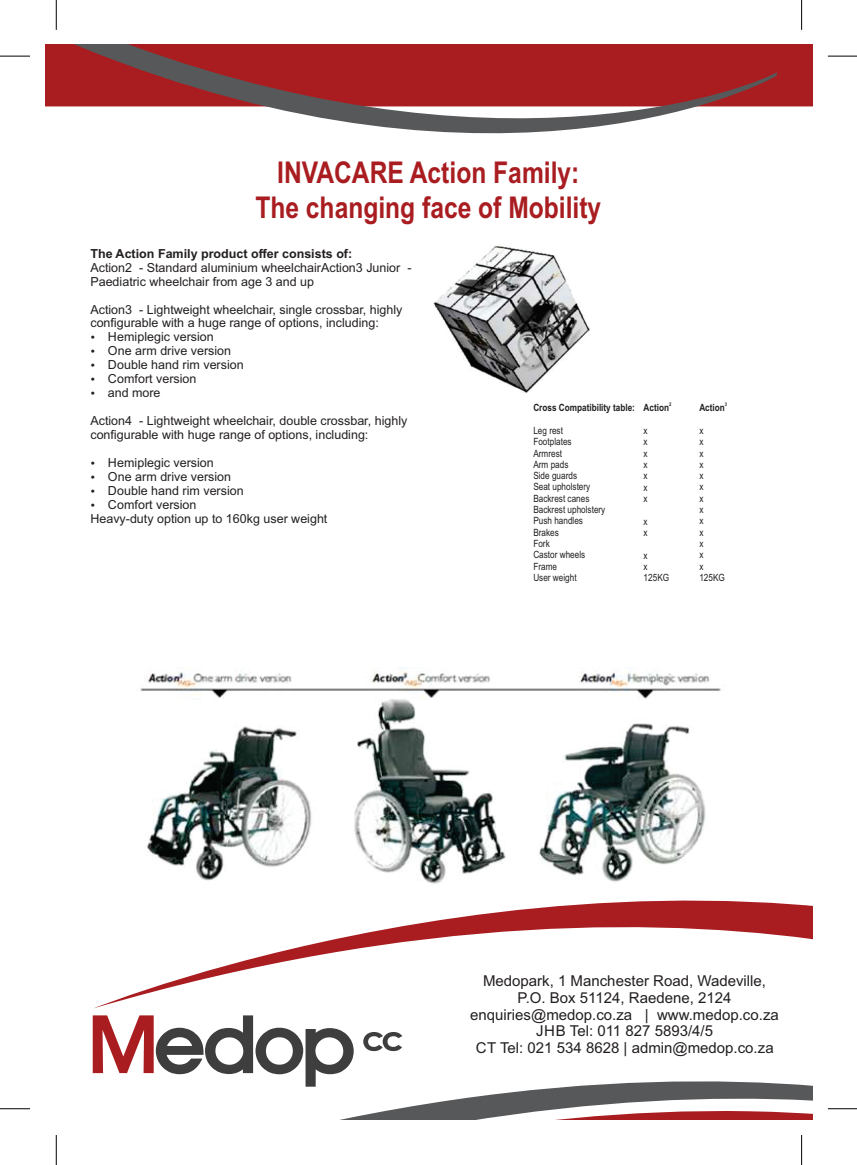
<style>
.page{position:relative;width:857px;height:1165px;background:#fff}
.page>*{position:absolute;margin:0;border:0;box-sizing:border-box;transform-origin:0 0}
.t1{font:700 30px/34.2px "Arial Narrow";color:#a91d21;text-align:center}
.t2{font:15px/16.8px "Arial";color:#231f20;text-align:center}
.t3{font:12.5px/14px "Arial";color:#231f20}
.t4{font:700 12.5px "Arial";color:#231f20}
.t5{font:10px/11.4px "Arial Narrow";color:#231f20}
.t6{font:700 10px "Arial Narrow";color:#231f20}
.t7{font:700 5px "Arial Narrow";color:#231f20}
</style>
<div class="page">
<svg style="left:271px;top:903px;width:541px;height:51px"></svg>
<svg style="left:92px;top:954px;width:720px;height:153px"></svg>
<svg style="left:339px;top:1107px;width:473px;height:13px"></svg>
<svg style="left:93px;top:1015px;width:261px;height:72px"></svg>
<svg style="left:363px;top:1032px;width:39px;height:19px"></svg>
<div style="left:776px;top:45px;width:36px;height:61px;background:#a91d21"></div>
<svg style="left:45px;top:45px;width:731px;height:89px;fill:#a91d21"></svg>
<img style="left:433px;top:246px;width:157px;height:147px">
<img style="left:140px;top:667px;width:581px;height:217px">
<hr style="left:0;top:1108px;width:30px;height:1px;background:#000">
<hr style="left:56px;top:1135px;width:1px;height:30px;background:#000">
<hr style="left:0;top:56px;width:30px;height:1px;background:#000">
<hr style="left:56px;top:0;width:1px;height:30px;background:#000">
<svg style="left:828px;top:56px;width:29px;height:1px"></svg>
<hr style="left:801px;top:0;width:1px;height:30px;background:#000">
<svg style="left:828px;top:1108px;width:29px;height:1px"></svg>
<hr style="left:801px;top:1135px;width:1px;height:30px;background:#000">
<h1 class="t1" style="left:255px;top:159px;width:347px">INVACARE Action Family:<br>The changing face of Mobility</h1>
<p class="t4" style="left:90px;top:249px;width:263px">The Action Family product offer consists of:</p>
<p class="t3" style="left:90px;top:261px;width:322px">Action2 - Standard aluminium wheelchairAction3 Junior -<br>Paediatric wheelchair from age 3 and up</p>
<p class="t3" style="left:90px;top:303px;width:313px">Action3 - Lightweight wheelchair, single crossbar, highly configurable with a huge range of options, including:</p>
<p class="t3" style="left:108px;top:331px;width:107px">Hemiplegic version</p>
<p class="t3" style="left:108px;top:359px;width:137px">Double hand rim version<br>Comfort version</p>
<p class="t3" style="left:108px;top:345px;width:125px">One arm drive version</p>
<p class="t3" style="left:108px;top:387px;width:54px">and more</p>
<p class="t3" style="left:90px;top:415px;width:318px">Action4 - Lightweight wheelchair, double crossbar, highly configurable with huge range of options, including:</p>
<p class="t3" style="left:108px;top:457px;width:107px">Hemiplegic version</p>
<p class="t3" style="left:108px;top:485px;width:137px">Double hand rim version</p>
<p class="t3" style="left:90px;top:513px;width:238px">Heavy-duty option up to 160kg user weight</p>
<p class="t3" style="left:108px;top:471px;width:125px">One arm drive version</p>
<p class="t3" style="left:108px;top:499px;width:90px">Comfort version</p>
<p class="t6" style="left:533px;top:404px;width:103px">Cross Compatibility table:</p>
<p class="t5" style="left:533px;top:426px;width:31px">Leg rest</p>
<p class="t5" style="left:533px;top:448px;width:30px">Armrest</p>
<p class="t5" style="left:533px;top:437px;width:40px">Footplates</p>
<p class="t5" style="left:533px;top:459px;width:37px">Arm pads</p>
<p class="t5" style="left:533px;top:482px;width:58px">Seat upholstery</p>
<p class="t5" style="left:533px;top:471px;width:45px">Side guards</p>
<p class="t5" style="left:533px;top:505px;width:74px">Backrest upholstery</p>
<p class="t5" style="left:533px;top:527px;width:27px">Brakes</p>
<p class="t5" style="left:533px;top:493px;width:58px">Backrest canes</p>
<p class="t5" style="left:533px;top:516px;width:51px">Push handles</p>
<p class="t5" style="left:533px;top:539px;width:18px">Fork</p>
<p class="t5" style="left:533px;top:550px;width:53px">Castor wheels</p>
<p class="t5" style="left:533px;top:561px;width:25px">Frame</p>
<p class="t7" style="left:669px;top:403px;width:4px">2</p>
<p class="t6" style="left:643px;top:404px;width:27px">Action</p>
<p class="t5" style="left:643px;top:426px;width:6px">x</p>
<p class="t5" style="left:643px;top:448px;width:6px">x x</p>
<p class="t5" style="left:643px;top:494px;width:6px">x</p>
<p class="t5" style="left:643px;top:437px;width:6px">x</p>
<p class="t5" style="left:643px;top:471px;width:6px">x</p>
<p class="t5" style="left:643px;top:482px;width:6px">x</p>
<p class="t5" style="left:643px;top:516px;width:6px">x x</p>
<p class="t5" style="left:643px;top:550px;width:6px">x x</p>
<p class="t7" style="left:725px;top:403px;width:4px">3</p>
<p class="t6" style="left:699px;top:404px;width:27px">Action</p>
<p class="t5" style="left:699px;top:426px;width:6px">x</p>
<p class="t5" style="left:699px;top:437px;width:6px">x</p>
<p class="t5" style="left:699px;top:448px;width:6px">x</p>
<p class="t5" style="left:699px;top:459px;width:6px">x</p>
<p class="t5" style="left:699px;top:471px;width:6px">x</p>
<p class="t5" style="left:699px;top:482px;width:6px">x</p>
<p class="t5" style="left:699px;top:493px;width:6px">x</p>
<p class="t5" style="left:699px;top:505px;width:6px">x</p>
<p class="t5" style="left:699px;top:516px;width:6px">x</p>
<p class="t5" style="left:699px;top:527px;width:6px">x</p>
<p class="t5" style="left:699px;top:539px;width:6px">x</p>
<p class="t5" style="left:699px;top:550px;width:6px">x</p>
<p class="t5" style="left:699px;top:561px;width:6px">x</p>
<p class="t5" style="left:533px;top:573px;width:45px">User weight</p>
<p class="t5" style="left:643px;top:573px;width:27px">125KG</p>
<p class="t5" style="left:699px;top:573px;width:27px">125KG</p>
<p class="t2" style="left:470px;top:974px;width:310px">Medopark, 1 Manchester Road, Wadeville, P.O. Box 51124, Raedene, 2124 enquiries@medop.co.za | www.medop.co.za JHB Tel: 011 827 5893/4/5<br>CT Tel: 021 534 8628 | admin@medop.co.za</p>
</div>
